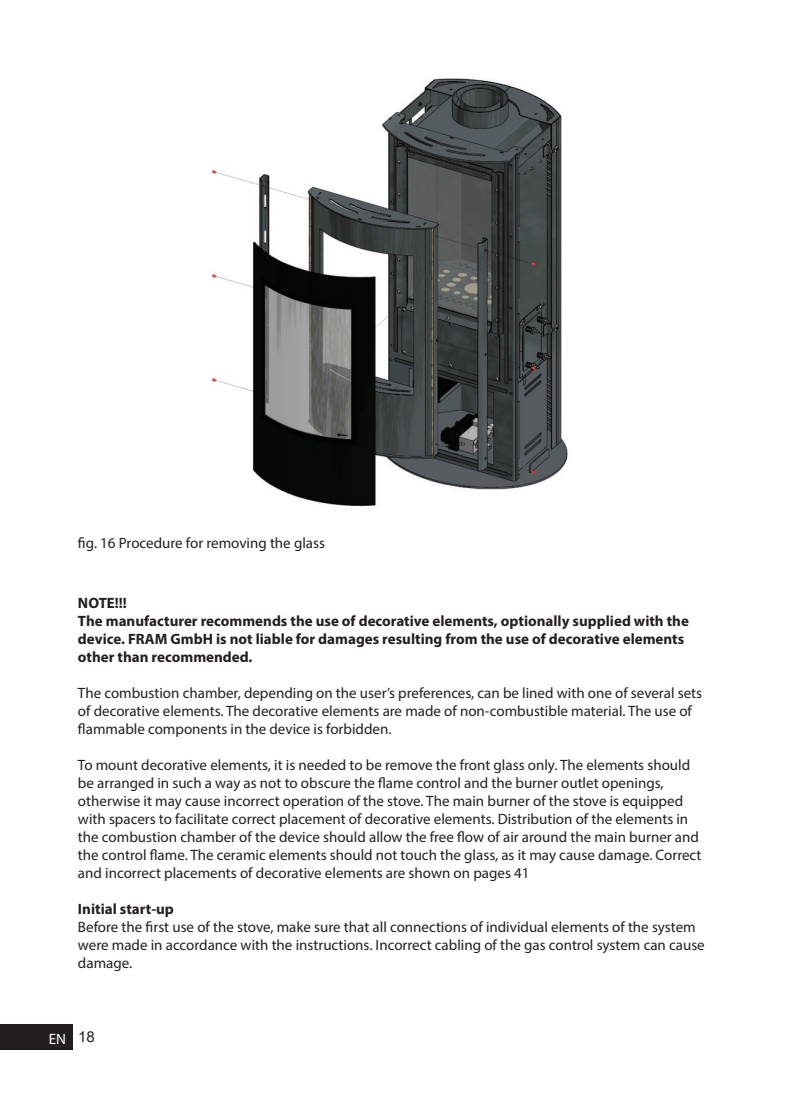
<style>
.page{position:relative;width:787px;height:1095px;background:#fff}
.page>*{position:absolute;margin:0;border:0;box-sizing:border-box;transform-origin:0 0}
.t1{font:15px/18px "Myriad Pro";color:#231f20}
.t2{font:700 15px/18px "Myriad Pro";color:#231f20}
.t3{font:15px "Arial";color:#231f20}
.t4{font:15px "Myriad Pro";color:#fff}
</style>
<div class="page">
<div style="left:0;top:1025px;width:72px;height:25px;background:#231f20"></div>
<img style="left:212px;top:78px;width:356px;height:429px">
<p class="t1" style="left:78px;top:533px;width:248px">fig. 16 Procedure for removing the glass</p>
<p class="t2" style="left:78px;top:594px;width:612px">NOTE!!!<br>The manufacturer recommends the use of decorative elements, optionally supplied with the device. FRAM GmbH is not liable for damages resulting from the use of decorative elements other than recommended.</p>
<p class="t1" style="left:78px;top:684px;width:625px">The combustion chamber, depending on the user’s preferences, can be lined with one of several sets of decorative elements. The decorative elements are made of non-combustible material. The use of flammable components in the device is forbidden.</p>
<p class="t1" style="left:78px;top:756px;width:625px">To mount decorative elements, it is needed to be remove the front glass only. The elements should be arranged in such a way as not to obscure the flame control and the burner outlet openings, otherwise it may cause incorrect operation of the stove. The main burner of the stove is equipped with spacers to facilitate correct placement of decorative elements. Distribution of the elements in the combustion chamber of the device should allow the free flow of air around the main burner and the control flame. The ceramic elements should not touch the glass, as it may cause damage. Correct and incorrect placements of decorative elements are shown on pages 41</p>
<p class="t2" style="left:78px;top:900px;width:97px">Initial start-up</p>
<p class="t1" style="left:78px;top:918px;width:628px">Before the first use of the stove, make sure that all connections of individual elements of the system were made in accordance with the instructions. Incorrect cabling of the gas control system can cause damage.</p>
<p class="t4" style="left:49px;top:1030px;width:19px">EN</p>
<p class="t3" style="left:78px;top:1026px;width:18px">18</p>
</div>
